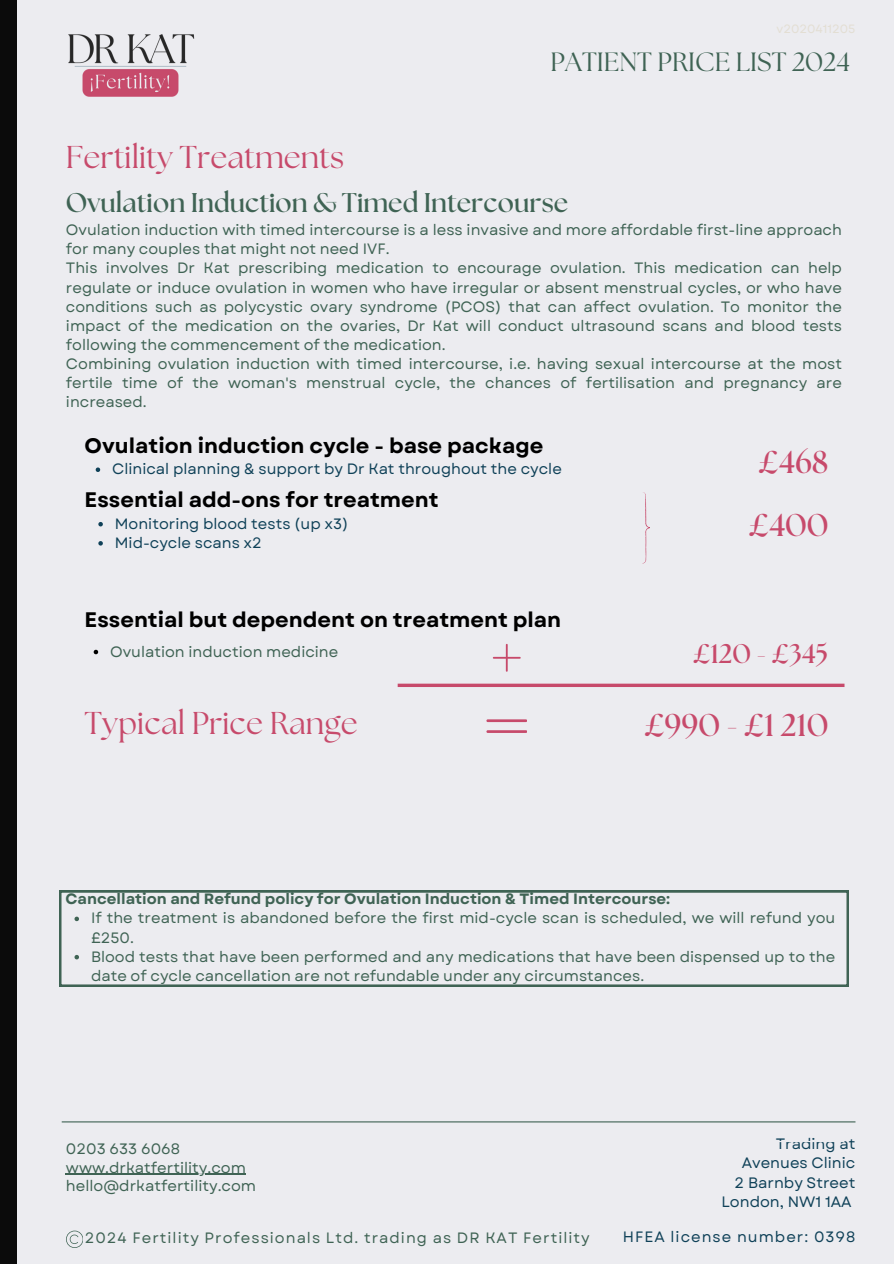
<style>
.page{position:relative;width:894px;height:1264px;background:#fff}
.page>*{position:absolute;margin:0;border:0;box-sizing:border-box;transform-origin:0 0}
.t1{font:31.5px "The Seasons";color:#c74a6b}
.t2{font:700 31.5px "The Seasons";color:#c74a6b}
.t3{font:700 27px "The Seasons";color:#3f6354}
.t4{font:700 27px "The Seasons";color:#c74a6b}
.t5{font:26.4px "The Seasons";color:#3f6354}
.t6{font:700 21px "Garet";color:#000}
.t7{font:15px/19.2px "Garet";color:#3f6354}
.t8{font:15px/19.2px "Garet";color:#0f4158;text-align:right}
.t9{font:700 15px "Garet";color:#3f6354}
.t10{font:15px "Garet";letter-spacing:.065em;color:#3f6354}
.t11{font:15px "Garet";letter-spacing:.065em;color:#0f4158}
.t12{font:12px "Garet";color:#e3ded3}
</style>
<div class="page">
<div style="left:0;top:0;width:893px;height:1263px;background:#ececf0"></div>
<div style="left:0;top:0;width:17px;height:1263px;background:#0b0b0b"></div>
<svg style="left:642px;top:492px;width:7px;height:72px"></svg>
<svg style="left:96px;top:467px;width:4px;height:5px"></svg>
<svg style="left:94px;top:649px;width:4px;height:5px"></svg>
<svg style="left:59px;top:890px;width:789px;height:96px"></svg>
<img style="left:68px;top:34px;width:127px;height:63px">
<svg style="left:397px;top:683px;width:447px;height:4px;background:#cd6480"></svg>
<svg style="left:492px;top:644px;width:28px;height:27px"></svg>
<svg style="left:486px;top:719px;width:40px;height:13px"></svg>
<hr style="left:66px;top:1173px;width:180px;height:1px;background:#3f6354">
<hr style="left:62px;top:1121px;width:793px;height:1px;background:#3f6354">
<svg style="left:66px;top:1230px;width:17px;height:17px"></svg>
<svg style="left:98px;top:522px;width:5px;height:4px"></svg>
<svg style="left:98px;top:541px;width:5px;height:4px"></svg>
<p class="t12" style="left:776px;top:20px;width:80px">v2020411205</p>
<p class="t1" style="left:66px;top:142px;width:279px">Fertility Treatments</p>
<p class="t5" style="left:550px;top:50px;width:301px">PATIENT PRICE LIST 2024</p>
<p class="t3" style="left:65px;top:190px;width:504px">Ovulation Induction &amp; Timed Intercourse</p>
<h2 class="t7" style="left:66px;top:220px;width:777px">Ovulation induction with timed intercourse is a less invasive and more affordable first-line approach for many couples that might not need IVF.</h2>
<h4 class="t7" style="left:66px;top:258px;width:777px;text-align:justify">This involves Dr Kat prescribing medication to encourage ovulation. This medication can help regulate or induce ovulation in women who have irregular or absent menstrual cycles, or who have conditions such as polycystic ovary syndrome (PCOS) that can affect ovulation. To monitor the impact of the medication on the ovaries, Dr Kat will conduct ultrasound scans and blood tests following the commencement of the medication.</h4>
<p class="t7" style="left:66px;top:354px;width:777px;text-align:justify">Combining ovulation induction with timed intercourse, i.e. having sexual intercourse at the most fertile time of the woman's menstrual cycle, the chances of fertilisation and pregnancy are increased.</p>
<p class="t6" style="left:85px;top:430px;width:460px">Ovulation induction cycle - base package</p>
<h5 class="t8" style="left:112px;top:459px;width:451px">Clinical planning &amp; support by Dr Kat throughout the cycle</h5>
<p class="t6" style="left:85px;top:484px;width:355px">Essential add-ons for treatment</p>
<h6 class="t8" style="left:115px;top:514px;width:235px">Monitoring blood tests (up x3)</h6>
<p class="t8" style="left:115px;top:533px;width:148px">Mid-cycle scans x2</p>
<p class="t6" style="left:85px;top:604px;width:478px">Essential but dependent on treatment plan</p>
<h3 class="t2" style="left:758px;top:448px;width:71px">£468</h3>
<p class="t2" style="left:748px;top:511px;width:81px">£400</p>
<p class="t7" style="left:110px;top:641px;width:230px">Ovulation induction medicine</p>
<h5 class="t4" style="left:692px;top:641px;width:137px">£120 - £345</h5>
<h1 class="t1" style="left:85px;top:708px;width:274px">Typical Price Range</h1>
<p class="t2" style="left:644px;top:710px;width:186px">£990 - £1 210</p>
<p class="t9" style="left:65px;top:888px;width:606px">Cancellation and Refund policy for Ovulation Induction &amp; Timed Intercourse:</p>
<p class="t7" style="left:91px;top:908px;width:745px">If the treatment is abandoned before the first mid-cycle scan is scheduled, we will refund you £250.</p>
<h1 class="t7" style="left:91px;top:946px;width:745px">Blood tests that have been performed and any medications that have been dispensed up to the date of cycle cancellation are not refundable under any circumstances.</h1>
<h5 class="t7" style="left:66px;top:1138px;width:116px">0203 633 6068</h5>
<p class="t7" style="left:66px;top:1157px;width:181px">www.drkatfertility.com</p>
<p class="t7" style="left:66px;top:1175px;width:192px">hello@drkatfertility.com</p>
<h4 class="t8" style="left:741px;top:1134px;width:115px">Trading at<br>Avenues Clinic</h4>
<p class="t8" style="left:734px;top:1172px;width:122px">2 Barnby Street</p>
<h2 class="t8" style="left:721px;top:1191px;width:132px">London, NW1 1AA</h2>
<p class="t10" style="left:85px;top:1226px;width:506px">2024 Fertility Professionals Ltd. trading as DR KAT Fertility</p>
<h1 class="t11" style="left:622px;top:1226px;width:234px">HFEA license number: 0398</h1>
</div>
